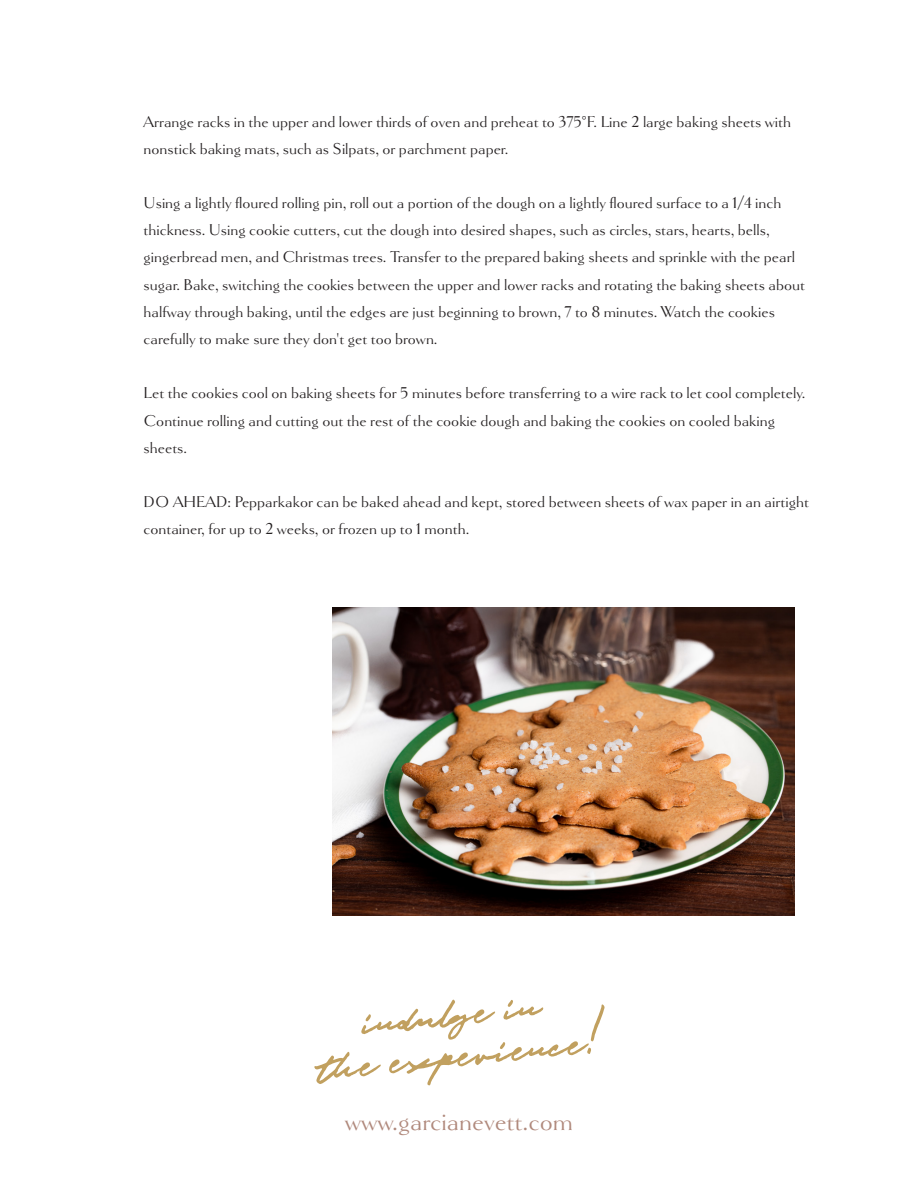
<style>
.page{position:relative;width:918px;height:1188px;background:#fff}
.page>*{position:absolute;margin:0;border:0;box-sizing:border-box;transform-origin:0 0}
.t1{font:48.15px/41.2px "JV Signature Alt";color:#c1a05f;text-align:center}
.t2{font:27px "Goldenbook";color:#b0897c}
.t3{font:16.5px/27.2px "Goldenbook";color:#231f20}
</style>
<div class="page">
<img style="left:333px;top:607px;width:462px;height:308px">
<p class="t3" style="left:144px;top:108px;width:649px">Arrange racks in the upper and lower thirds of oven and preheat to 375°F. Line 2 large baking sheets with nonstick baking mats, such as Silpats, or parchment paper.</p>
<p class="t3" style="left:144px;top:189px;width:663px">Using a lightly floured rolling pin, roll out a portion of the dough on a lightly floured surface to a 1/4 inch thickness. Using cookie cutters, cut the dough into desired shapes, such as circles, stars, hearts, bells, gingerbread men, and Christmas trees. Transfer to the prepared baking sheets and sprinkle with the pearl sugar. Bake, switching the cookies between the upper and lower racks and rotating the baking sheets about halfway through baking, until the edges are just beginning to brown, 7 to 8 minutes. Watch the cookies carefully to make sure they don't get too brown.</p>
<p class="t3" style="left:144px;top:379px;width:663px">Let the cookies cool on baking sheets for 5 minutes before transferring to a wire rack to let cool completely.<br>Continue rolling and cutting out the rest of the cookie dough and baking the cookies on cooled baking sheets.</p>
<p class="t3" style="left:144px;top:488px;width:667px">DO AHEAD: Pepparkakor can be baked ahead and kept, stored between sheets of wax paper in an airtight container, for up to 2 weeks, or frozen up to 1 month.</p>
<h1 class="t1" style="left:313px;top:1003px;width:286px;rotate:-6deg">indulge in<br>the experience!</h1>
<h2 class="t2" style="left:345px;top:1105px;width:230px">www.garcianevett.com</h2>
</div>
